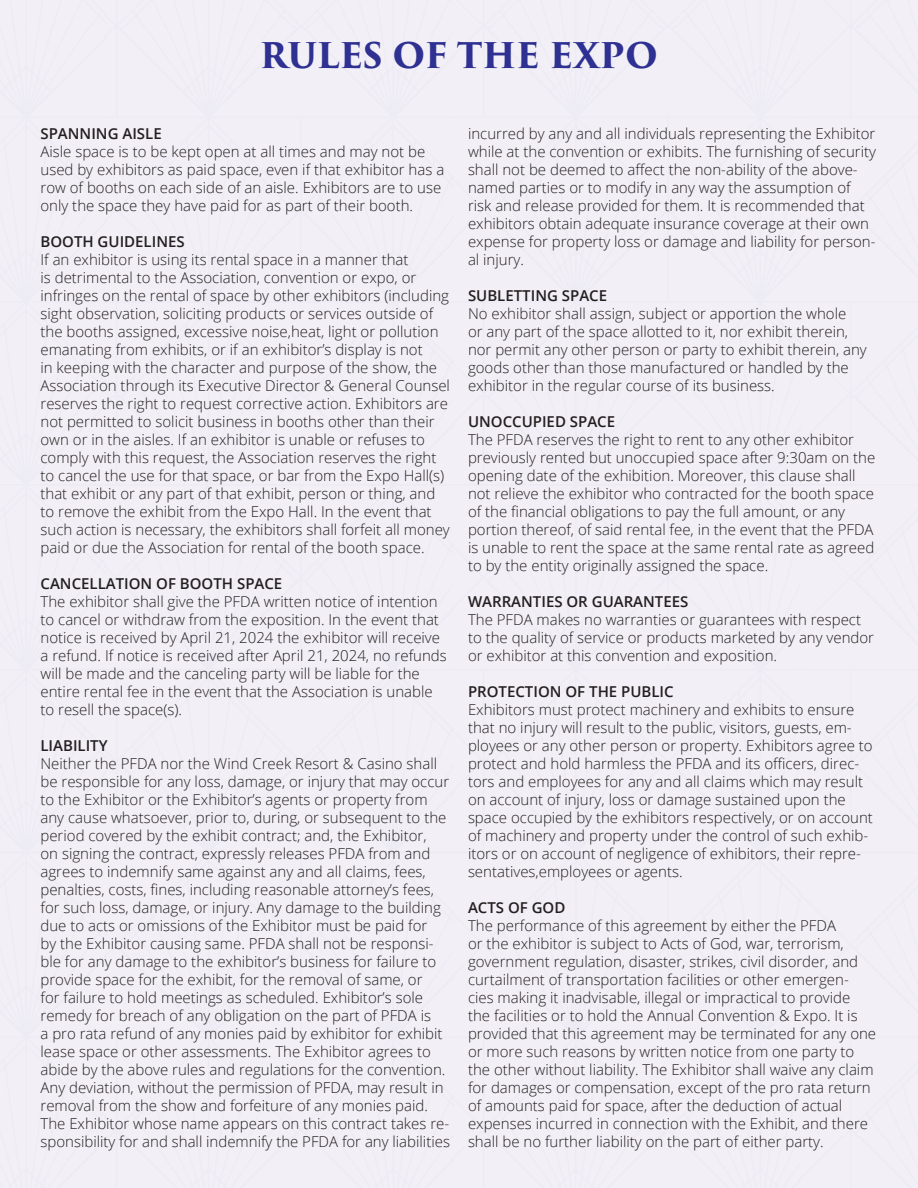
<style>
.page{position:relative;width:918px;height:1188px;background:#f2eff6}
.page>*{position:absolute;margin:0;border:0;box-sizing:border-box;transform-origin:0 0}
.t1{font:700 34.5px "Trajan Pro 3";letter-spacing:-.005em;color:#2e3092}
.t2{font:300 15px/18px "Open Sans";color:#231f20}
.t3{font:600 15px "Open Sans";color:#231f20}
</style>
<div class="page">
<p class="t1" style="left:260px;top:30px;width:400px">RULES OF THE EXPO</p>
<p class="t3" style="left:40px;top:123px;width:123px">SPANNING AISLE</p>
<p class="t2" style="left:40px;top:142px;width:405px">Aisle space is to be kept open at all times and may not be used by exhibitors as paid space, even if that exhibitor has a row of booths on each side of an aisle. Exhibitors are to use only the space they have paid for as part of their booth.</p>
<p class="t3" style="left:40px;top:231px;width:146px">BOOTH GUIDELINES</p>
<p class="t2" style="left:40px;top:250px;width:411px">If an exhibitor is using its rental space in a manner that<br>is detrimental to the Association, convention or expo, or infringes on the rental of space by other exhibitors (including sight observation, soliciting products or services outside of the booths assigned, excessive noise,heat, light or pollution emanating from exhibits, or if an exhibitor’s display is not<br>in keeping with the character and purpose of the show, the Association through its Executive Director &amp; General Counsel reserves the right to request corrective action. Exhibitors are not permitted to solicit business in booths other than their own or in the aisles. If an exhibitor is unable or refuses to comply with this request, the Association reserves the right to cancel the use for that space, or bar from the Expo Hall(s) that exhibit or any part of that exhibit, person or thing, and to remove the exhibit from the Expo Hall. In the event that such action is necessary, the exhibitors shall forfeit all money paid or due the Association for rental of the booth space.</p>
<p class="t3" style="left:40px;top:573px;width:243px">CANCELLATION OF BOOTH SPACE</p>
<p class="t2" style="left:40px;top:592px;width:408px">The exhibitor shall give the PFDA written notice of intention to cancel or withdraw from the exposition. In the event that notice is received by April 21, 2024 the exhibitor will receive a refund. If notice is received after April 21, 2024, no refunds will be made and the canceling party will be liable for the entire rental fee in the event that the Association is unable to resell the space(s).</p>
<p class="t3" style="left:40px;top:735px;width:69px">LIABILITY</p>
<p class="t2" style="left:40px;top:754px;width:411px">Neither the PFDA nor the Wind Creek Resort &amp; Casino shall be responsible for any loss, damage, or injury that may occur to the Exhibitor or the Exhibitor’s agents or property from any cause whatsoever, prior to, during, or subsequent to the period covered by the exhibit contract; and, the Exhibitor,<br>on signing the contract, expressly releases PFDA from and agrees to indemnify same against any and all claims, fees, penalties, costs, fines, including reasonable attorney’s fees, for such loss, damage, or injury. Any damage to the building due to acts or omissions of the Exhibitor must be paid for<br>by the Exhibitor causing same. PFDA shall not be responsi&shy;ble for any damage to the exhibitor’s business for failure to provide space for the exhibit, for the removal of same, or<br>for failure to hold meetings as scheduled. Exhibitor’s sole remedy for breach of any obligation on the part of PFDA is<br>a pro rata refund of any monies paid by exhibitor for exhibit lease space or other assessments. The Exhibitor agrees to abide by the above rules and regulations for the convention.<br>Any deviation, without the permission of PFDA, may result in removal from the show and forfeiture of any monies paid.<br>The Exhibitor whose name appears on this contract takes re&shy;sponsibility for and shall indemnify the PFDA for any liabilities</p>
<p class="t2" style="left:468px;top:124px;width:410px">incurred by any and all individuals representing the Exhibitor while at the convention or exhibits. The furnishing of security shall not be deemed to affect the non-ability of the above&shy;named parties or to modify in any way the assumption of risk and release provided for them. It is recommended that exhibitors obtain adequate insurance coverage at their own expense for property loss or damage and liability for person&shy;al injury.</p>
<p class="t3" style="left:468px;top:285px;width:141px">SUBLETTING SPACE</p>
<p class="t2" style="left:468px;top:304px;width:400px">No exhibitor shall assign, subject or apportion the whole<br>or any part of the space allotted to it, nor exhibit therein, nor permit any other person or party to exhibit therein, any goods other than those manufactured or handled by the exhibitor in the regular course of its business.</p>
<p class="t3" style="left:468px;top:411px;width:149px">UNOCCUPIED SPACE</p>
<p class="t2" style="left:468px;top:430px;width:409px">The PFDA reserves the right to rent to any other exhibitor previously rented but unoccupied space after 9:30am on the opening date of the exhibition. Moreover, this clause shall not relieve the exhibitor who contracted for the booth space of the financial obligations to pay the full amount, or any portion thereof, of said rental fee, in the event that the PFDA is unable to rent the space at the same rental rate as agreed to by the entity originally assigned the space.</p>
<p class="t3" style="left:468px;top:591px;width:222px">WARRANTIES OR GUARANTEES</p>
<p class="t2" style="left:468px;top:610px;width:408px">The PFDA makes no warranties or guarantees with respect to the quality of service or products marketed by any vendor or exhibitor at this convention and exposition.</p>
<p class="t3" style="left:468px;top:681px;width:207px">PROTECTION OF THE PUBLIC</p>
<p class="t2" style="left:468px;top:700px;width:406px">Exhibitors must protect machinery and exhibits to ensure that no injury will result to the public, visitors, guests, em&shy;ployees or any other person or property. Exhibitors agree to protect and hold harmless the PFDA and its officers, direc&shy;tors and employees for any and all claims which may result on account of injury, loss or damage sustained upon the space occupied by the exhibitors respectively, or on account of machinery and property under the control of such exhib&shy;itors or on account of negligence of exhibitors, their repre&shy;sentatives,employees or agents.</p>
<p class="t3" style="left:468px;top:897px;width:99px">ACTS OF GOD</p>
<p class="t2" style="left:468px;top:916px;width:410px">The performance of this agreement by either the PFDA<br>or the exhibitor is subject to Acts of God, war, terrorism, government regulation, disaster, strikes, civil disorder, and curtailment of transportation facilities or other emergen&shy;cies making it inadvisable, illegal or impractical to provide the facilities or to hold the Annual Convention &amp; Expo. It is provided that this agreement may be terminated for any one or more such reasons by written notice from one party to the other without liability. The Exhibitor shall waive any claim for damages or compensation, except of the pro rata return of amounts paid for space, after the deduction of actual expenses incurred in connection with the Exhibit, and there shall be no further liability on the part of either party.</p>
</div>
